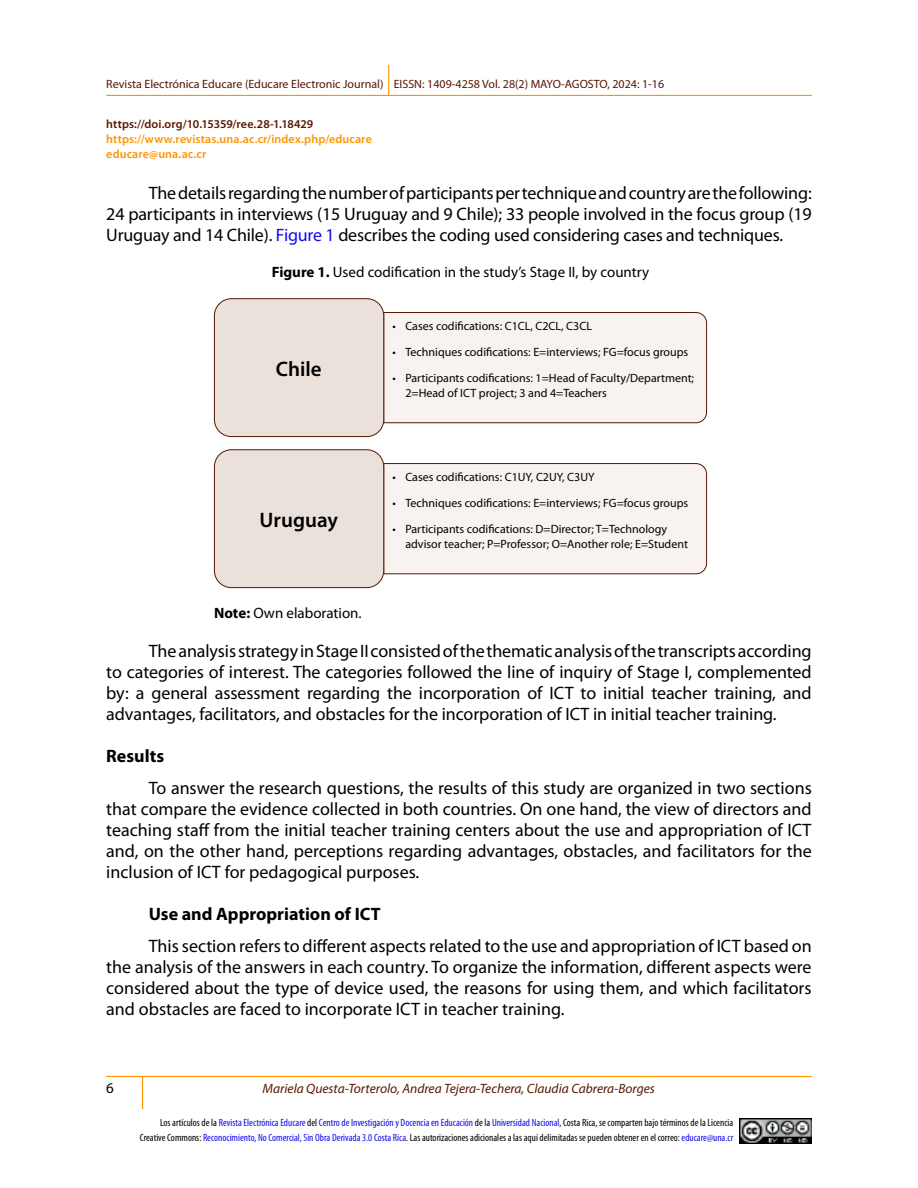
<style>
.page{position:relative;width:918px;height:1188px;background:#fff}
.page>*{position:absolute;margin:0;border:0;box-sizing:border-box;transform-origin:0 0}
.TEXTO{font:600 21px "Myriad Pro";color:#000}
.TEXTO-2{font:18px/21px "Myriad Pro";letter-spacing:-.005em;color:#000;text-align:justify}
.SUBTITULO_2{font:700 18px "Myriad Pro";color:#000}
.SUBTITULO_1{font:700 18px "Myriad Pro";color:#000}
.TEXTO-3{font:15px "Myriad Pro";color:#000}
.t1{font:italic 13.5px "Myriad Pro";color:#591700}
.TEXTO-4{font:12px/15px "Myriad Pro";color:#000}
.t2{font:12px "Myriad Pro";color:#591700}
.t3{font:600 12px/15px "Myriad Pro";letter-spacing:.01em;color:#ff9300}
.t4{font:600 12px "Myriad Pro";letter-spacing:.005em;color:#591700}
.t5{font:condensed 10.5px/15px "Myriad Pro";color:#000;text-align:right}
.s1{color:#150dea}
.s2{font-weight:700}
</style>
<div class="page">
<hr style="left:106px;top:1076px;width:706px;height:1px;background:#ff9300">
<hr style="left:142px;top:1076px;width:1px;height:33px;background:#ff9300">
<img style="left:739px;top:1118px;width:73px;height:26px">
<hr style="left:106px;top:95px;width:706px;height:1px;background:#ff9300">
<hr style="left:388px;top:65px;width:1px;height:31px;background:#ff9300">
<div style="left:384px;top:312px;width:323px;height:112px;background:#f8f3f1"></div>
<div style="left:214px;top:299px;width:170px;height:138px;background:#ebe1db;border-radius:17px"></div>
<div style="left:214px;top:298px;width:170px;height:139px;border:1px solid #591700;border-radius:17px"></div>
<div style="left:384px;top:463px;width:323px;height:112px;background:#f8f3f1"></div>
<div style="left:214px;top:450px;width:170px;height:138px;background:#ebe1db;border-radius:17px"></div>
<div style="left:214px;top:449px;width:170px;height:139px;border:1px solid #591700;border-radius:17px"></div>
<p class="t2" style="left:106px;top:77px;width:559px">Revista Electrónica Educare (Educare Electronic Journal) EISSN: 1409-4258 Vol. 28(2) MAYO-AGOSTO, 2024: 1-16</p>
<p class="t4" style="left:106px;top:116px;width:209px">https://doi.org/10.15359/ree.28-1.18429</p>
<p class="t3" style="left:106px;top:131px;width:267px">https://www.revistas.una.ac.cr/index.php/educare educare@una.ac.cr</p>
<p class="TEXTO-2" style="left:106px;top:182px;width:707px;text-indent:43px">The details regarding the number of participants per technique and country are the following:<br>24 participants in interviews (15 Uruguay and 9 Chile); 33 people involved in the focus group (19<br>Uruguay and 14 Chile). <span class="s1">Figure 1</span> describes the coding used considering cases and techniques.</p>
<p class="TEXTO-3" style="left:272px;top:262px;width:379px"><span class="s2">Figure 1.</span> Used codification in the study’s Stage II, by country</p>
<p class="TEXTO" style="left:276px;top:355px;width:47px">Chile</p>
<p class="TEXTO" style="left:260px;top:506px;width:80px">Uruguay</p>
<p class="TEXTO-3" style="left:214px;top:604px;width:149px"><span class="s2">Note:</span> Own elaboration.</p>
<p class="TEXTO-4" style="left:393px;top:319px;width:201px">• Cases codifications: C1CL, C2CL, C3CL</p>
<p class="TEXTO-4" style="left:393px;top:344px;width:297px">• Techniques codifications: E=interviews; FG=focus groups</p>
<p class="TEXTO-4" style="left:405px;top:370px;width:290px;text-indent:-13px">• Participants codifications: 1=Head of Faculty/Department;<br>2=Head of ICT project; 3 and 4=Teachers</p>
<p class="TEXTO-4" style="left:393px;top:470px;width:204px">• Cases codifications: C1UY, C2UY, C3UY</p>
<p class="TEXTO-4" style="left:393px;top:495px;width:297px">• Techniques codifications: E=interviews; FG=focus groups</p>
<p class="TEXTO-4" style="left:405px;top:521px;width:284px;text-indent:-13px">• Participants codifications: D=Director; T=Technology advisor teacher; P=Professor; O=Another role; E=Student</p>
<p class="TEXTO-2" style="left:106px;top:640px;width:707px;text-indent:43px">The analysis strategy in Stage II consisted of the thematic analysis of the transcripts according to categories of interest. The categories followed the line of inquiry of Stage I, complemented by: a general assessment regarding the incorporation of ICT to initial teacher training, and advantages, facilitators, and obstacles for the incorporation of ICT in initial teacher training.</p>
<h3 class="SUBTITULO_1" style="left:106px;top:744px;width:59px">Results</h3>
<p class="TEXTO-2" style="left:106px;top:777px;width:707px;text-indent:43px">To answer the research questions, the results of this study are organized in two sections that compare the evidence collected in both countries. On one hand, the view of directors and teaching staff from the initial teacher training centers about the use and appropriation of ICT and, on the other hand, perceptions regarding advantages, obstacles, and facilitators for the inclusion of ICT for pedagogical purposes.</p>
<h3 class="SUBTITULO_2" style="left:149px;top:902px;width:233px">Use and Appropriation of ICT</h3>
<p class="TEXTO-2" style="left:106px;top:935px;width:707px;text-indent:43px">This section refers to different aspects related to the use and appropriation of ICT based on the analysis of the answers in each country. To organize the information, different aspects were considered about the type of device used, the reasons for using them, and which facilitators and obstacles are faced to incorporate ICT in teacher training.</p>
<p class="TEXTO-3" style="left:106px;top:1078px;width:9px">6</p>
<p class="t1" style="left:263px;top:1080px;width:394px">Mariela Questa-Torterolo, Andrea Tejera-Techera, Claudia Cabrera-Borges</p>
<p class="t5" style="left:140px;top:1115px;width:595px">Los artículos de la <span class="s1">Revista Electrónica Educare</span> del <span class="s1">Centro de Investigación y Docencia en Educación</span> de la <span class="s1">Universidad Nacional</span>, Costa Rica, se comparten bajo términos de la Licencia<br>Creative Commons: <span class="s1">Reconocimiento, No Comercial, Sin Obra Derivada 3.0 Costa Rica</span>. Las autorizaciones adicionales a las aquí delimitadas se pueden obtener en el correo: <span class="s1">educare@una.cr</span></p>
</div>
